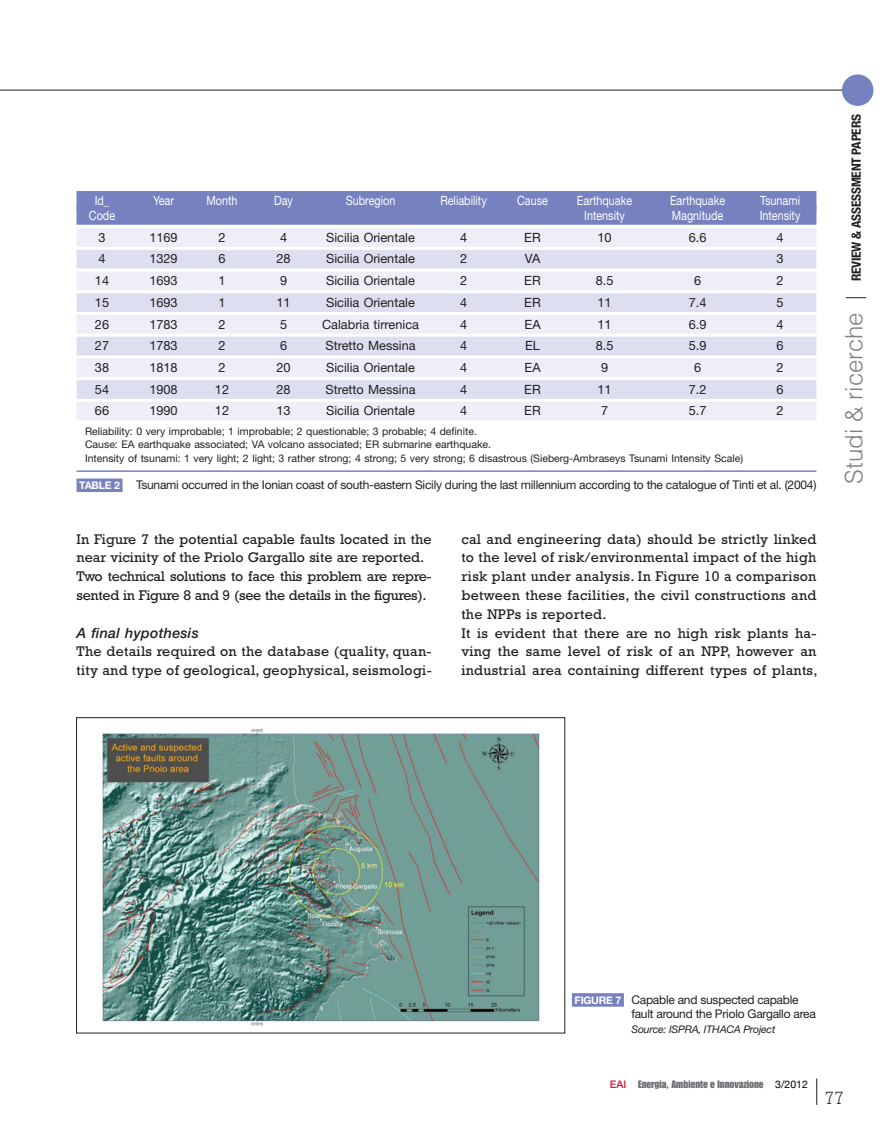
<style>
.page{position:relative;width:893px;height:1127px;background:#fff}
.page>*{position:absolute;margin:0;border:0;box-sizing:border-box;transform-origin:0 0}
.t1{font:300 24px "Helvetica";color:#808285}
.t2{font:300 18px "Rockwell";color:#231f20}
.t3{font:14.25px/18.8px "Rockwell";letter-spacing:.02em;color:#231f20}
.t4{font:14.25px/18.8px "Rockwell";letter-spacing:-.02em;color:#231f20}
.t5{font:italic 500 14.25px "Helvetica Neue";letter-spacing:.02em;color:#231f20}
.t6{font:12.75px "Helvetica Neue";color:#231f20}
.t7{font:12.75px "Helvetica Neue";color:#fff;scale:.85 1}
.t8{font:700 condensed 12.75px "Helvetica Neue";letter-spacing:-.015em;color:#231f20;scale:1.05 1}
.t9{font:12px/14.2px "Helvetica Neue";letter-spacing:-.02em;color:#231f20}
.t10{font:10.5px/13.5px "Helvetica Neue";color:#231f20}
.t11{font:10.5px "Impact";color:#6c6d70}
.t12{font:italic 10.5px "Helvetica Neue";letter-spacing:-.02em;color:#231f20}
.t13{font:700 10.5px "Helvetica Neue";letter-spacing:-.02em;color:#fff}
.s1{font-weight:700;font-size:10.5px;color:#fff}
.s2{font-family:"Helvetica Neue";font-weight:500;color:#d7162e}
.s3{font-family:"Helvetica Neue";color:#000}
</style>
<div class="page">
<hr style="left:0;top:90px;width:853px;height:1px;background:#231f20">
<svg style="left:846px;top:297px;width:20px;height:1px"></svg>
<div style="left:842px;top:74px;width:31px;height:32px;background:#7681bf;border-radius:50%"></div>
<svg style="left:816px;top:1078px;width:1px;height:27px"></svg>
<img style="left:99px;top:729px;width:445px;height:297px">
<div style="left:76px;top:717px;width:489px;height:316px;border:1px solid #231f20"></div>
<div style="left:572px;top:993px;width:52px;height:13px;background:#7681bf"></div>
<div style="left:77px;top:191px;width:739px;height:19px;background:#7681bf"></div>
<div style="left:77px;top:206px;width:739px;height:19px;background:#7681bf"></div>
<div style="left:77px;top:228px;width:739px;height:19px;background:#edeef7"></div>
<div style="left:77px;top:250px;width:739px;height:19px;background:#dddff0"></div>
<div style="left:77px;top:271px;width:739px;height:19px;background:#edeef7"></div>
<div style="left:77px;top:293px;width:739px;height:19px;background:#dddff0"></div>
<div style="left:77px;top:315px;width:739px;height:19px;background:#edeef7"></div>
<div style="left:77px;top:337px;width:739px;height:18px;background:#dddff0"></div>
<div style="left:77px;top:358px;width:739px;height:19px;background:#edeef7"></div>
<div style="left:77px;top:380px;width:739px;height:19px;background:#dddff0"></div>
<div style="left:77px;top:402px;width:739px;height:18px;background:#edeef7"></div>
<hr style="left:77px;top:470px;width:739px;height:2px;background:#7681bf">
<div style="left:77px;top:478px;width:45px;height:14px;background:#7681bf"></div>
<p class="t7" style="left:95px;top:195px;width:19px">Id_</p>
<p class="t7" style="left:153px;top:195px;width:26px">Year</p>
<p class="t7" style="left:206px;top:195px;width:38px">Month</p>
<p class="t7" style="left:274px;top:195px;width:24px">Day</p>
<p class="t7" style="left:346px;top:195px;width:60px">Subregion</p>
<p class="t7" style="left:440px;top:195px;width:56px">Reliability</p>
<p class="t7" style="left:517px;top:195px;width:38px">Cause</p>
<p class="t7" style="left:577px;top:195px;width:66px">Earthquake</p>
<p class="t7" style="left:670px;top:195px;width:66px">Earthquake</p>
<p class="t7" style="left:760px;top:195px;width:49px">Tsunami</p>
<p class="t7" style="left:89px;top:210px;width:32px">Code</p>
<p class="t7" style="left:584px;top:210px;width:49px">Intensity</p>
<p class="t7" style="left:672px;top:210px;width:62px">Magnitude</p>
<p class="t7" style="left:760px;top:210px;width:49px">Intensity</p>
<p class="t6" style="left:98px;top:233px;width:9px">3</p>
<p class="t6" style="left:149px;top:233px;width:30px">1169</p>
<p class="t6" style="left:218px;top:233px;width:9px">2</p>
<p class="t6" style="left:280px;top:233px;width:9px">4</p>
<p class="t6" style="left:326px;top:233px;width:90px">Sicilia Orientale</p>
<p class="t6" style="left:460px;top:233px;width:9px">4</p>
<p class="t6" style="left:524px;top:233px;width:18px">ER</p>
<p class="t6" style="left:597px;top:233px;width:16px">10</p>
<p class="t6" style="left:689px;top:233px;width:19px">6.6</p>
<p class="t6" style="left:776px;top:233px;width:9px">4</p>
<p class="t6" style="left:98px;top:254px;width:9px">4</p>
<p class="t6" style="left:149px;top:254px;width:30px">1329</p>
<p class="t6" style="left:218px;top:254px;width:9px">6</p>
<p class="t6" style="left:276px;top:254px;width:16px">28</p>
<p class="t6" style="left:326px;top:254px;width:90px">Sicilia Orientale</p>
<p class="t6" style="left:460px;top:254px;width:9px">2</p>
<p class="t6" style="left:525px;top:254px;width:17px">VA</p>
<p class="t6" style="left:776px;top:254px;width:9px">3</p>
<p class="t6" style="left:95px;top:276px;width:16px">14</p>
<p class="t6" style="left:149px;top:276px;width:30px">1693</p>
<p class="t6" style="left:218px;top:276px;width:9px">1</p>
<p class="t6" style="left:280px;top:276px;width:9px">9</p>
<p class="t6" style="left:326px;top:276px;width:90px">Sicilia Orientale</p>
<p class="t6" style="left:460px;top:276px;width:9px">2</p>
<p class="t6" style="left:524px;top:276px;width:18px">ER</p>
<p class="t6" style="left:596px;top:276px;width:19px">8.5</p>
<p class="t6" style="left:694px;top:276px;width:9px">6</p>
<p class="t6" style="left:776px;top:276px;width:9px">2</p>
<p class="t6" style="left:95px;top:298px;width:16px">15</p>
<p class="t6" style="left:149px;top:298px;width:30px">1693</p>
<p class="t6" style="left:218px;top:298px;width:9px">1</p>
<p class="t6" style="left:276px;top:298px;width:16px">11</p>
<p class="t6" style="left:326px;top:298px;width:90px">Sicilia Orientale</p>
<p class="t6" style="left:460px;top:298px;width:9px">4</p>
<p class="t6" style="left:524px;top:298px;width:18px">ER</p>
<p class="t6" style="left:597px;top:298px;width:16px">11</p>
<p class="t6" style="left:689px;top:298px;width:19px">7.4</p>
<p class="t6" style="left:776px;top:298px;width:9px">5</p>
<p class="t6" style="left:95px;top:319px;width:16px">26</p>
<p class="t6" style="left:149px;top:319px;width:30px">1783</p>
<p class="t6" style="left:218px;top:319px;width:9px">2</p>
<p class="t6" style="left:280px;top:319px;width:9px">5</p>
<p class="t6" style="left:322px;top:319px;width:99px">Calabria tirrenica</p>
<p class="t6" style="left:460px;top:319px;width:9px">4</p>
<p class="t6" style="left:525px;top:319px;width:18px">EA</p>
<p class="t6" style="left:597px;top:319px;width:16px">11</p>
<p class="t6" style="left:689px;top:319px;width:19px">6.9</p>
<p class="t6" style="left:776px;top:319px;width:9px">4</p>
<p class="t6" style="left:95px;top:341px;width:16px">27</p>
<p class="t6" style="left:149px;top:341px;width:30px">1783</p>
<p class="t6" style="left:218px;top:341px;width:9px">2</p>
<p class="t6" style="left:280px;top:341px;width:9px">6</p>
<p class="t6" style="left:325px;top:341px;width:92px">Stretto Messina</p>
<p class="t6" style="left:460px;top:341px;width:9px">4</p>
<p class="t6" style="left:525px;top:341px;width:16px">EL</p>
<p class="t6" style="left:596px;top:341px;width:19px">8.5</p>
<p class="t6" style="left:689px;top:341px;width:19px">5.9</p>
<p class="t6" style="left:776px;top:341px;width:9px">6</p>
<p class="t6" style="left:95px;top:363px;width:16px">38</p>
<p class="t6" style="left:149px;top:363px;width:30px">1818</p>
<p class="t6" style="left:218px;top:363px;width:9px">2</p>
<p class="t6" style="left:276px;top:363px;width:16px">20</p>
<p class="t6" style="left:326px;top:363px;width:90px">Sicilia Orientale</p>
<p class="t6" style="left:460px;top:363px;width:9px">4</p>
<p class="t6" style="left:525px;top:363px;width:18px">EA</p>
<p class="t6" style="left:601px;top:363px;width:9px">9</p>
<p class="t6" style="left:694px;top:363px;width:9px">6</p>
<p class="t6" style="left:776px;top:363px;width:9px">2</p>
<p class="t6" style="left:95px;top:385px;width:16px">54</p>
<p class="t6" style="left:149px;top:385px;width:30px">1908</p>
<p class="t6" style="left:215px;top:385px;width:16px">12</p>
<p class="t6" style="left:276px;top:385px;width:16px">28</p>
<p class="t6" style="left:325px;top:385px;width:92px">Stretto Messina</p>
<p class="t6" style="left:460px;top:385px;width:9px">4</p>
<p class="t6" style="left:524px;top:385px;width:18px">ER</p>
<p class="t6" style="left:597px;top:385px;width:16px">11</p>
<p class="t6" style="left:689px;top:385px;width:19px">7.2</p>
<p class="t6" style="left:776px;top:385px;width:9px">6</p>
<p class="t6" style="left:95px;top:406px;width:16px">66</p>
<p class="t6" style="left:149px;top:406px;width:30px">1990</p>
<p class="t6" style="left:215px;top:406px;width:16px">12</p>
<p class="t6" style="left:276px;top:406px;width:16px">13</p>
<p class="t6" style="left:326px;top:406px;width:90px">Sicilia Orientale</p>
<p class="t6" style="left:460px;top:406px;width:9px">4</p>
<p class="t6" style="left:524px;top:406px;width:18px">ER</p>
<p class="t6" style="left:601px;top:406px;width:9px">7</p>
<p class="t6" style="left:689px;top:406px;width:19px">5.7</p>
<p class="t6" style="left:776px;top:406px;width:9px">2</p>
<p class="t10" style="left:85px;top:425px;width:660px">Reliability: 0 very improbable; 1 improbable; 2 questionable; 3 probable; 4 definite.<br>Cause: EA earthquake associated; VA volcano associated; ER submarine earthquake.<br>Intensity of tsunami: 1 very light; 2 light; 3 rather strong; 4 strong; 5 very strong; 6 disastrous (Sieberg-Ambraseys Tsunami Intensity Scale)</p>
<p class="t13" style="left:79px;top:482px;width:42px">TABLE 2</p>
<p class="t9" style="left:136px;top:479px;width:682px">Tsunami occurred in the Ionian coast of south-eastern Sicily during the last millennium according to the catalogue of Tinti et al. (2004)</p>
<p class="t4" style="left:77px;top:531px;width:357px">In Figure 7 the potential capable faults located in the near vicinity of the Priolo Gargallo site are reported.<br>Two technical solutions to face this problem are repre&shy;sented in Figure 8 and 9 (see the details in the figures).</p>
<p class="t5" style="left:77px;top:627px;width:124px">A final hypothesis</p>
<p class="t3" style="left:77px;top:643px;width:357px">The details required on the database (quality, quan&shy;tity and type of geological, geophysical, seismologi-</p>
<p class="t3" style="left:461px;top:531px;width:358px">cal and engineering data) should be strictly linked to the level of risk/environmental impact of the high risk plant under analysis. In Figure 10 a comparison between these facilities, the civil constructions and the NPPs is reported.<br>It is evident that there are no high risk plants ha&shy;ving the same level of risk of an NPP, however an industrial area containing different types of plants,</p>
<p class="t8" style="left:852px;top:281px;width:161px;rotate:-90deg">REVIEW &amp; ASSESSMENT PAPERS</p>
<h1 class="t1" style="left:845px;top:484px;width:173px;rotate:-90deg">Studi &amp; ricerche</h1>
<p class="t9" style="left:631px;top:994px;width:186px;text-indent:-57px"><span class="s1">FIGURE 7</span> Capable and suspected capable fault around the Priolo Gargallo area</p>
<p class="t12" style="left:631px;top:1025px;width:145px">Source: ISPRA, ITHACA Project</p>
<p class="t11" style="left:610px;top:1080px;width:200px"><span class="s2">EAI</span> Energia, Ambiente e Innovazione <span class="s3">3/2012</span></p>
<p class="t2" style="left:825px;top:1091px;width:21px">77</p>
</div>
